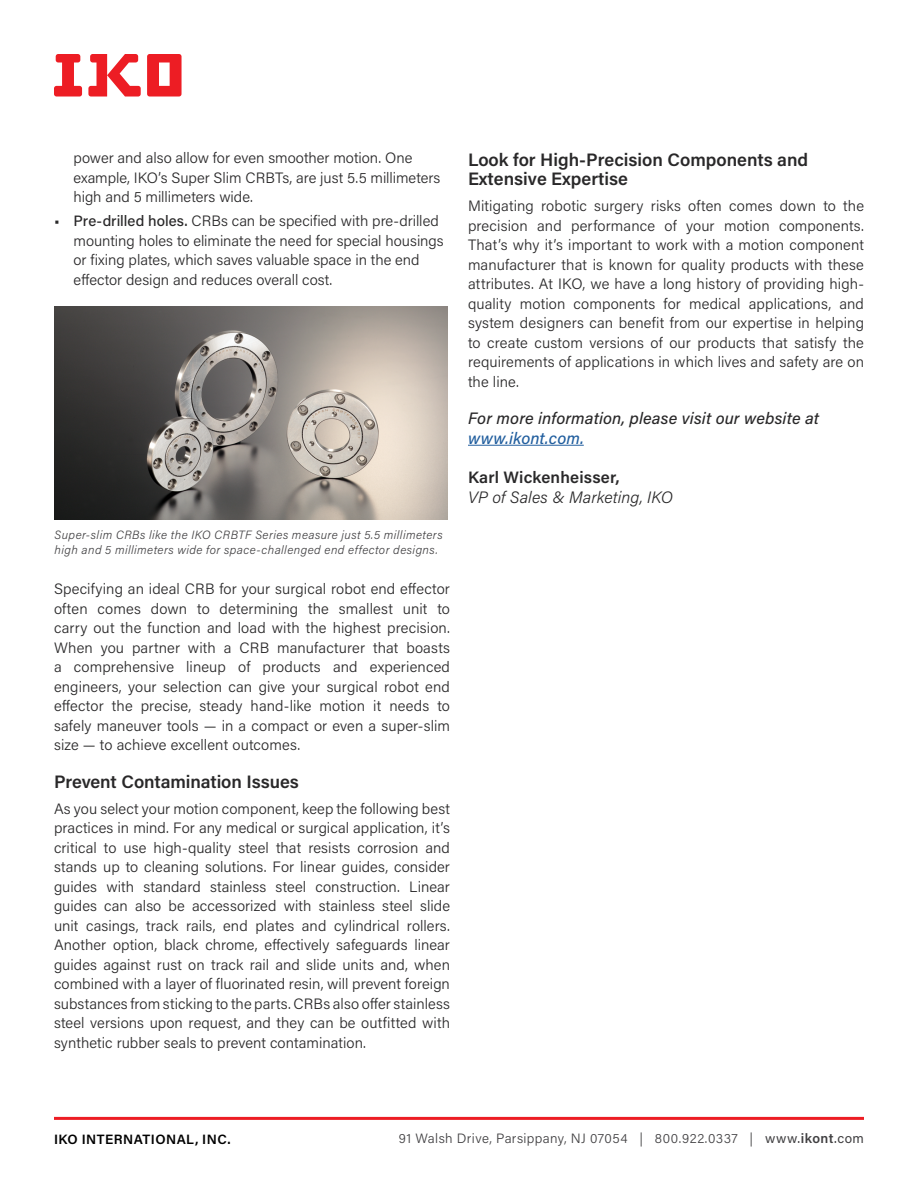
<style>
.page{position:relative;width:918px;height:1188px;background:#fff}
.page>*{position:absolute;margin:0;border:0;box-sizing:border-box;transform-origin:0 0}
.t1{font:600 18px/19.5px "Acumin Pro";color:#292829}
.t2{font:italic 500 16.5px "Acumin Pro";letter-spacing:.01em;color:#292829}
.t3{font:italic 300 16.5px "Acumin Pro";letter-spacing:.005em;color:#292829}
.t4{font:600 16.5px "Acumin Pro";letter-spacing:.01em;color:#292829}
.t5{font:italic 500 16.5px "Acumin Pro";letter-spacing:.01em;color:#215e9e}
.t6{font:300 15px/19.5px "Acumin Pro";color:#292829;text-align:justify}
.t7{font:300 13.5px "Acumin Pro";letter-spacing:.03em;color:#414042}
.t8{font:600 13.5px "Acumin Pro";letter-spacing:.035em;color:#000}
.t9{font:italic 300 12px/14.4px "Acumin Pro";letter-spacing:.035em;color:#414042}
.s1{font-weight:500}
.s2{font-weight:400}
.s3{font-weight:600}
</style>
<div class="page">
<hr style="left:54px;top:1117px;width:810px;height:3px;background:#ed1d24">
<svg style="left:54px;top:54px;width:128px;height:43px"></svg>
<hr style="left:468px;top:445px;width:116px;height:1px;background:#215e9e">
<img style="left:55px;top:306px;width:393px;height:213px">
<p class="t6" style="left:74px;top:148px;width:368px;text-align:left">power and also allow for even smoother motion. One example, IKO’s Super Slim CRBTs, are just 5.5 millimeters high and 5 millimeters wide.</p>
<p class="t6" style="left:74px;top:211px;width:372px;text-align:left;text-indent:-20px"><span class="s1">• Pre-drilled holes.</span> CRBs can be specified with pre-drilled mounting holes to eliminate the need for special housings or fixing plates, which saves valuable space in the end effector design and reduces overall cost.</p>
<p class="t9" style="left:55px;top:528px;width:390px">Super-slim CRBs like the IKO CRBTF Series measure just 5.5 millimeters high and 5 millimeters wide for space-challenged end effector designs.</p>
<p class="t6" style="left:54px;top:579px;width:398px">Specifying an ideal CRB for your surgical robot end effector often comes down to determining the smallest unit to carry out the function and load with the highest precision.<br>When you partner with a CRB manufacturer that boasts a comprehensive lineup of products and experienced engineers, your selection can give your surgical robot end effector the precise, steady hand-like motion it needs to safely maneuver tools — in a compact or even a super-slim size — to achieve excellent outcomes.</p>
<p class="t1" style="left:54px;top:771px;width:246px">Prevent Contamination Issues</p>
<p class="t6" style="left:54px;top:798px;width:398px">As you select your motion component, keep the following best practices in mind. For any medical or surgical application, it’s critical to use high-quality steel that resists corrosion and stands up to cleaning solutions. For linear guides, consider guides with standard stainless steel construction. Linear guides can also be accessorized with stainless steel slide unit casings, track rails, end plates and cylindrical rollers.<br>Another option, black chrome, effectively safeguards linear guides against rust on track rail and slide units and, when combined with a layer of fluorinated resin, will prevent foreign substances from sticking to the parts. CRBs also offer stainless steel versions upon request, and they can be outfitted with synthetic rubber seals to prevent contamination.</p>
<p class="t1" style="left:468px;top:149px;width:342px">Look for High-Precision Components and<br>Extensive Expertise</p>
<p class="t6" style="left:468px;top:196px;width:398px">Mitigating robotic surgery risks often comes down to the precision and performance of your motion components.<br>That’s why it’s important to work with a motion component manufacturer that is known for quality products with these attributes. At IKO, we have a long history of providing high&shy;quality motion components for medical applications, and system designers can benefit from our expertise in helping to create custom versions of our products that satisfy the requirements of applications in which lives and safety are on the line.</p>
<p class="t2" style="left:468px;top:407px;width:353px">For more information, please visit our website at</p>
<p class="t5" style="left:468px;top:426px;width:117px">www.ikont.com.</p>
<p class="t4" style="left:468px;top:466px;width:153px">Karl Wickenheisser,</p>
<p class="t3" style="left:468px;top:486px;width:207px">VP of Sales &amp; Marketing, IKO</p>
<p class="t8" style="left:54px;top:1130px;width:178px">IKO INTERNATIONAL, INC.</p>
<p class="t7" style="left:399px;top:1129px;width:467px">91 Walsh Drive, Parsippany, NJ 07054 | 800.922.0337 | <span class="s2">www.</span><span class="s3">ikont</span><span class="s2">.com</span></p>
</div>
